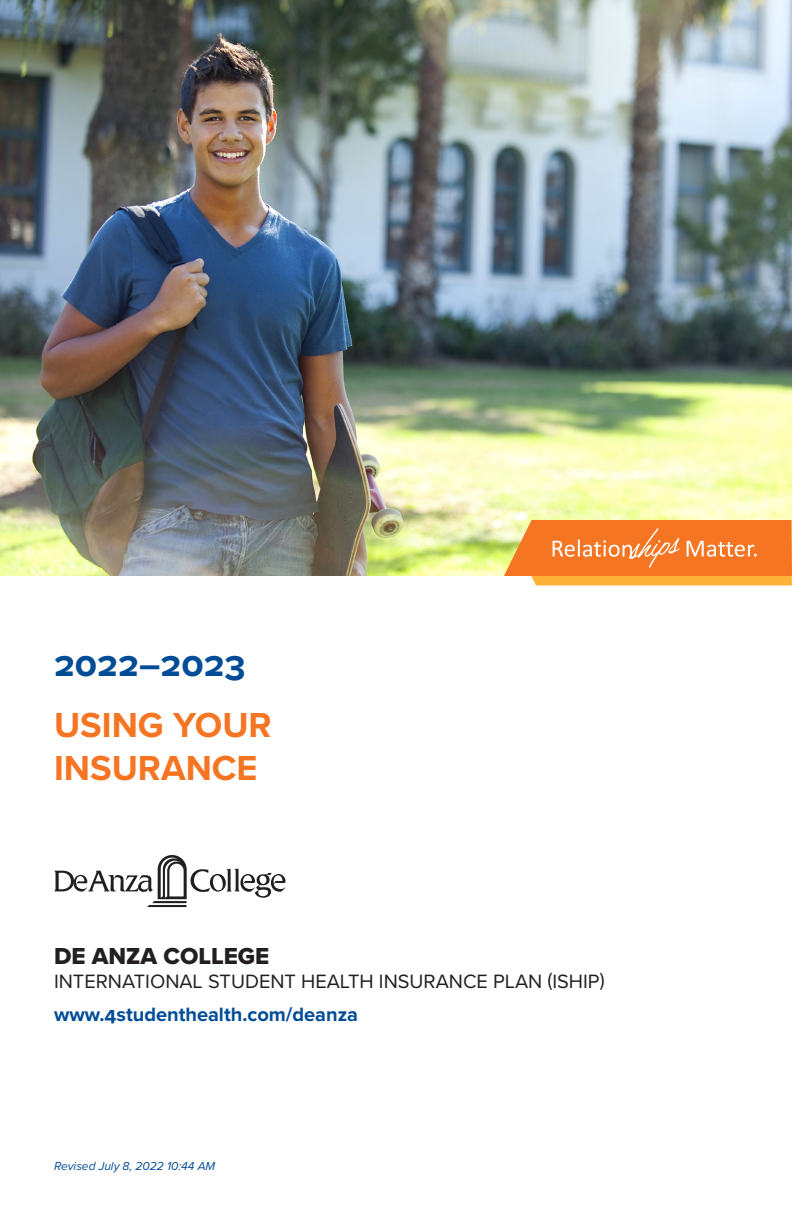
<style>
.page{position:relative;width:792px;height:1224px;background:#fff}
.page>*{position:absolute;margin:0;border:0;box-sizing:border-box;transform-origin:0 0}
.USING_YOUR_INSURANCE{font:700 36px "Proxima Nova";color:#f57523}
.Year{font:700 36px "Proxima Nova";color:#004c97}
.SCHOOL_NAME{font:24px "Proxima Nova Extrabld";color:#231f20}
.NAME_OF_PLAN{font:20px "Proxima Nova";color:#231f20}
.Hyperlink__bold__blu{font:700 20px "Proxima Nova";color:#004c97}
.t1{font:italic 12px "Proxima Nova";color:#004c97}
</style>
<div class="page">
<img style="left:0;top:0;width:792px;height:576px">
<svg style="left:504px;top:520px;width:288px;height:65px;background:#f68c3b"></svg>
<svg style="left:54px;top:855px;width:232px;height:52px"></svg>
<p class="Year" style="left:54px;top:638px;width:193px">2022–2023</p>
<p class="USING_YOUR_INSURANCE" style="left:54px;top:698px;width:219px">USING YOUR</p>
<p class="USING_YOUR_INSURANCE" style="left:54px;top:741px;width:205px">INSURANCE</p>
<p class="SCHOOL_NAME" style="left:54px;top:938px;width:217px">DE ANZA COLLEGE</p>
<p class="NAME_OF_PLAN" style="left:54px;top:966px;width:552px">INTERNATIONAL STUDENT HEALTH INSURANCE PLAN (ISHIP)</p>
<p class="Hyperlink__bold__blu" style="left:54px;top:999px;width:306px">www.4studenthealth.com/deanza</p>
<p class="t1" style="left:54px;top:1157px;width:163px">Revised July 8, 2022 10:44 AM</p>
</div>
